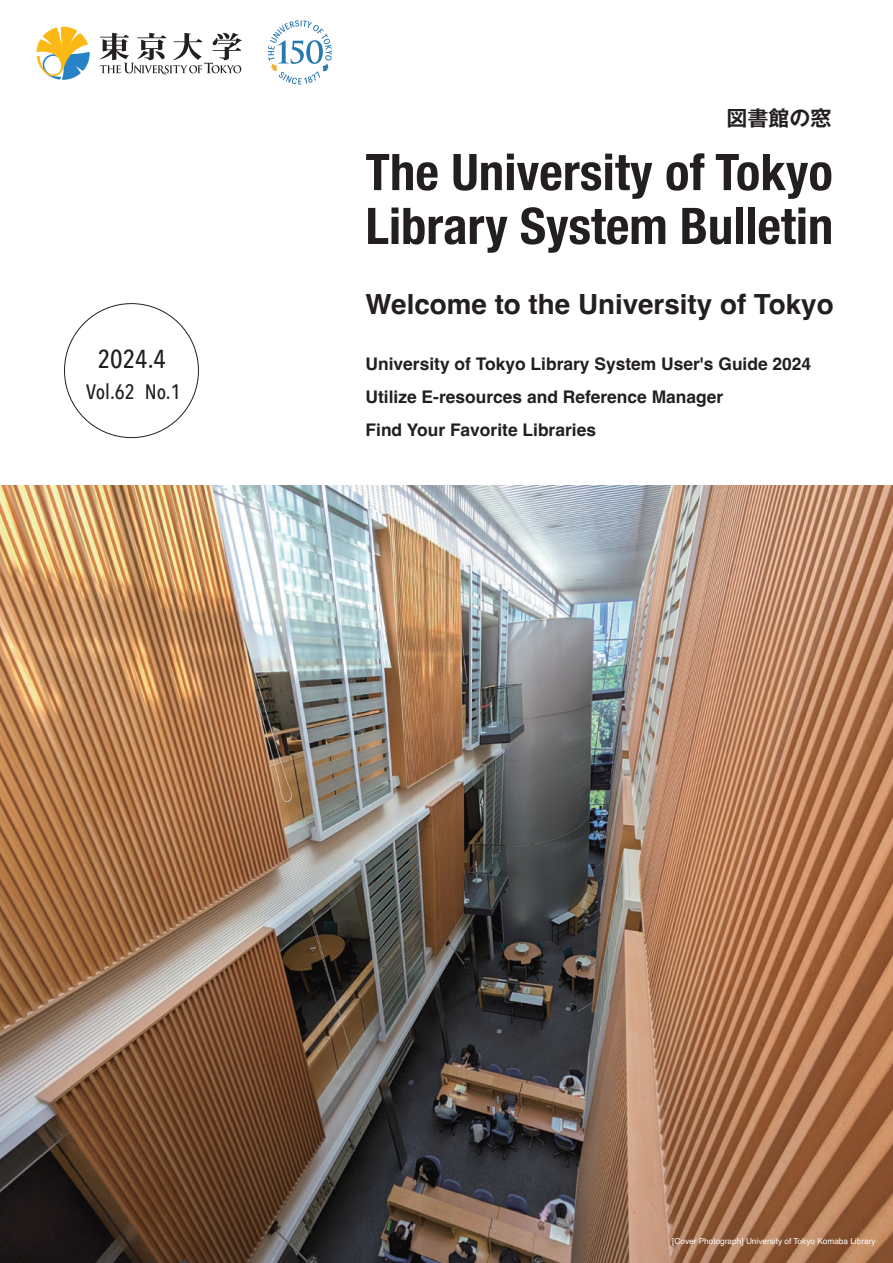
<style>
.page{position:relative;width:893px;height:1263px;background:#fff}
.page>*{position:absolute;margin:0;border:0;box-sizing:border-box;transform-origin:0 0}
.t1{font:700 condensed 50.55px/53.8px "Helvetica Neue";color:#231f20}
.t2{font:700 27.75px "Helvetica";color:#231f20}
.t3{font:500 25.95px "Avenir Next Condensed";color:#231f20}
.t4{font:700 21px "Gothic MB101 Pro De";color:#231f20}
.t5{font:500 20.85px "Avenir Next Condensed";color:#231f20}
.t6{font:700 17.4px/33px "Helvetica";color:#231f20}
.t7{font:8.25px "Helvetica";color:#fff}
</style>
<div class="page">
<img style="left:0;top:485px;width:893px;height:778px">
<svg style="left:268px;top:20px;width:64px;height:64px"></svg>
<svg style="left:37px;top:27px;width:53px;height:53px"></svg>
<svg style="left:100px;top:33px;width:142px;height:41px"></svg>
<p class="t4" style="left:726px;top:100px;width:107px">図書館の窓</p>
<p class="t1" style="left:366px;top:142px;width:469px">The University of Tokyo<br>Library System Bulletin</p>
<p class="t2" style="left:366px;top:287px;width:470px">Welcome to the University of Tokyo</p>
<p class="t3" style="left:98px;top:344px;width:70px">2024.4</p>
<p class="t6" style="left:366px;top:349px;width:447px">University of Tokyo Library System User's Guide 2024<br>Utilize E-resources and Reference Manager<br>Find Your Favorite Libraries</p>
<p class="t5" style="left:86px;top:379px;width:96px">Vol.62 No.1</p>
<p class="t7" style="left:672px;top:1235px;width:205px">[Cover Photograph] University of Tokyo Komaba Library</p>
</div>
